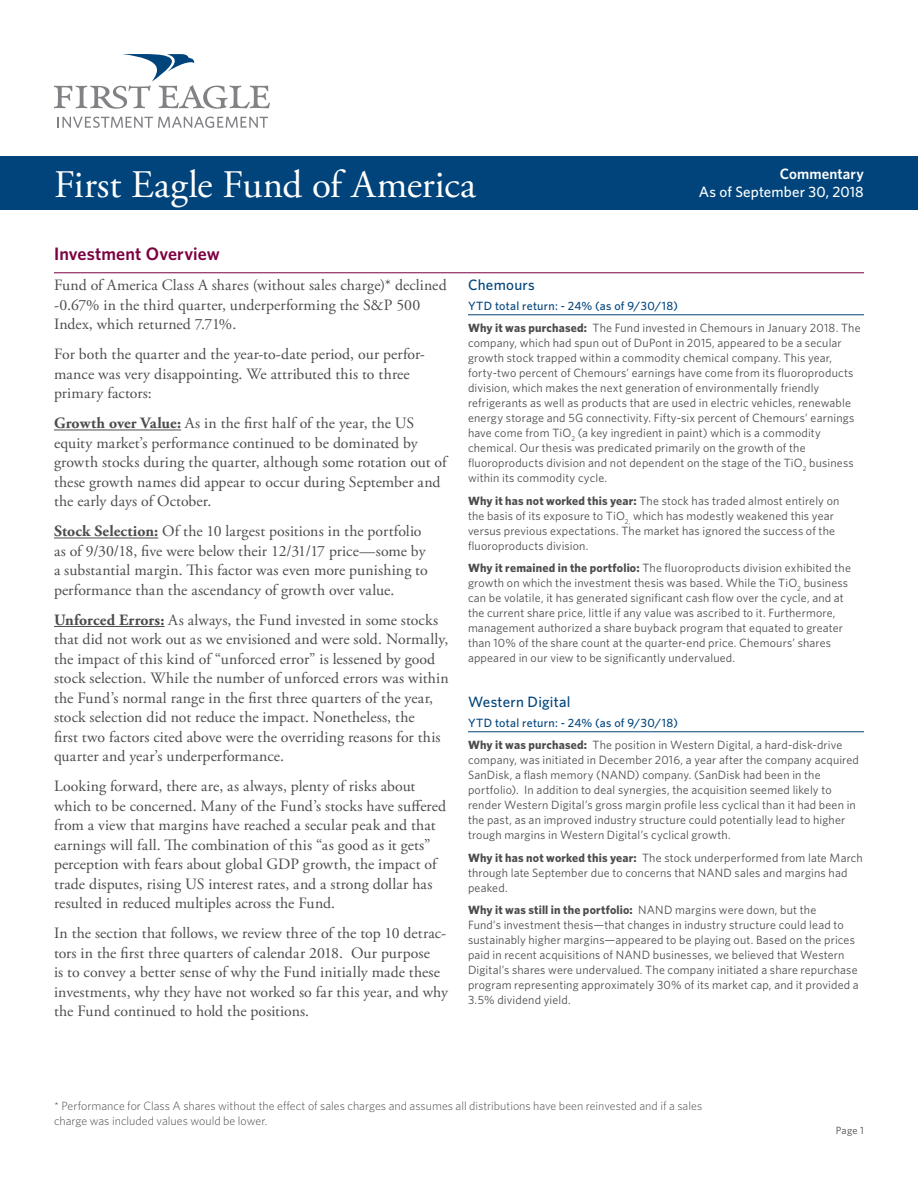
<style>
.page{position:relative;width:918px;height:1188px;background:#fff}
.page>*{position:absolute;margin:0;border:0;box-sizing:border-box;transform-origin:0 0}
.FE_title{font:39px "Adobe Garamond Pro";color:#fff}
.heading_1{font:600 18px "Whitney";letter-spacing:.01em;color:#7c0040}
.text{font:15.75px/19.5px "Adobe Garamond Pro";letter-spacing:.005em;color:#4b4c4d}
.stock_heading{font:500 15px "Whitney";letter-spacing:.015em;color:#00447b}
.FE_subtitle_date{font:500 15px "Whitney";letter-spacing:.01em;color:#fff}
.FE_subtitle_date-sem{font:600 15px "Whitney";letter-spacing:.01em;color:#fff}
.FEPortComp_table_hea{font:12px/15px "Whitney";letter-spacing:.015em;color:#4b4c4d}
.FE_footnote{font:300 12px/14.2px "Whitney";color:#4b4c4d}
.YTD_Stock_Heading{font:500 12px "Whitney";letter-spacing:.025em;color:#00447b}
.t1{font:10.5px "Whitney";color:#4b4c4d}
.s1{font-weight:700}
</style>
<div class="page">
<svg style="left:57px;top:117px;width:211px;height:11px"></svg>
<svg style="left:54px;top:54px;width:216px;height:55px"></svg>
<div style="left:0;top:156px;width:918px;height:54px;background:#00447b"></div>
<hr style="left:54px;top:272px;width:810px;height:1px;background:#7c0040">
<hr style="left:54px;top:430px;width:127px;height:1px;background:#4b4c4d">
<hr style="left:54px;top:538px;width:104px;height:1px;background:#4b4c4d">
<hr style="left:54px;top:626px;width:111px;height:1px;background:#4b4c4d">
<hr style="left:468px;top:314px;width:396px;height:1px;background:#00447b">
<hr style="left:468px;top:731px;width:396px;height:1px;background:#00447b">
<p class="FE_title" style="left:54px;top:161px;width:424px">First Eagle Fund of America</p>
<p class="FE_subtitle_date-sem" style="left:780px;top:163px;width:86px">Commentary</p>
<p class="FE_subtitle_date" style="left:699px;top:181px;width:166px">As of September 30, 2018</p>
<p class="heading_1" style="left:54px;top:242px;width:167px">Investment Overview</p>
<p class="text" style="left:54px;top:276px;width:394px">Fund of America Class A shares (without sales charge)* declined -0.67% in the third quarter, underperforming the S&amp;P 500<br>Index, which returned 7.71%.</p>
<p class="text" style="left:54px;top:345px;width:372px">For both the quarter and the year-to-date period, our perfor&shy;mance was very disappointing. We attributed this to three primary factors:</p>
<p class="text" style="left:54px;top:414px;width:394px"><span class="s1">Growth over Value:</span> As in the first half of the year, the US equity market’s performance continued to be dominated by growth stocks during the quarter, although some rotation out of these growth names did appear to occur during September and the early days of October.</p>
<p class="text" style="left:54px;top:522px;width:375px"><span class="s1">Stock Selection:</span> Of the 10 largest positions in the portfolio as of 9/30/18, five were below their 12/31/17 price—some by a substantial margin. This factor was even more punishing to performance than the ascendancy of growth over value.</p>
<p class="text" style="left:54px;top:611px;width:396px"><span class="s1">Unforced Errors:</span> As always, the Fund invested in some stocks that did not work out as we envisioned and were sold. Normally, the impact of this kind of “unforced error” is lessened by good stock selection. While the number of unforced errors was within the Fund’s normal range in the first three quarters of the year, stock selection did not reduce the impact. Nonetheless, the<br>first two factors cited above were the overriding reasons for this quarter and year’s underperformance.</p>
<p class="text" style="left:54px;top:777px;width:394px">Looking forward, there are, as always, plenty of risks about which to be concerned. Many of the Fund’s stocks have suffered from a view that margins have reached a secular peak and that earnings will fall. The combination of this “as good as it gets” perception with fears about global GDP growth, the impact of trade disputes, rising US interest rates, and a strong dollar has resulted in reduced multiples across the Fund.</p>
<p class="text" style="left:54px;top:924px;width:396px">In the section that follows, we review three of the top 10 detrac&shy;tors in the first three quarters of calendar 2018. Our purpose<br>is to convey a better sense of why the Fund initially made these investments, why they have not worked so far this year, and why the Fund continued to hold the positions.</p>
<p class="stock_heading" style="left:468px;top:275px;width:68px">Chemours</p>
<p class="YTD_Stock_Heading" style="left:468px;top:298px;width:211px">YTD total return: - 24% (as of 9/30/18)</p>
<p class="FEPortComp_table_hea" style="left:468px;top:320px;width:394px"><span class="s1">Why it was purchased:</span> The Fund invested in Chemours in January 2018. The company, which had spun out of DuPont in 2015, appeared to be a secular growth stock trapped within a commodity chemical company. This year, forty-two percent of Chemours’ earnings have come from its fluoroproducts division, which makes the next generation of environmentally friendly refrigerants as well as products that are used in electric vehicles, renewable energy storage and 5G connectivity. Fifty-six percent of Chemours’ earnings have come from TiO<sub>2</sub> (a key ingredient in paint) which is a commodity chemical. Our thesis was predicated primarily on the growth of the fluoroproducts division and not dependent on the stage of the TiO<sub>2</sub> business within its commodity cycle.</p>
<p class="FEPortComp_table_hea" style="left:468px;top:493px;width:373px"><span class="s1">Why it has not worked this year:</span> The stock has traded almost entirely on the basis of its exposure to TiO<sub>2,</sub> which has modestly weakened this year versus previous expectations. The market has ignored the success of the fluoroproducts division.</p>
<p class="FEPortComp_table_hea" style="left:468px;top:560px;width:384px"><span class="s1">Why it remained in the portfolio:</span> The fluoroproducts division exhibited the growth on which the investment thesis was based. While the TiO<sub>2</sub> business can be volatile, it has generated significant cash flow over the cycle, and at the current share price, little if any value was ascribed to it. Furthermore, management authorized a share buyback program that equated to greater than 10% of the share count at the quarter-end price. Chemours’ shares appeared in our view to be significantly undervalued.</p>
<p class="stock_heading" style="left:468px;top:692px;width:104px">Western Digital</p>
<p class="YTD_Stock_Heading" style="left:468px;top:715px;width:211px">YTD total return: - 24% (as of 9/30/18)</p>
<p class="FEPortComp_table_hea" style="left:468px;top:737px;width:393px"><span class="s1">Why it was purchased:</span> The position in Western Digital, a hard-disk-drive company, was initiated in December 2016, a year after the company acquired SanDisk, a flash memory (NAND) company. (SanDisk had been in the portfolio). In addition to deal synergies, the acquisition seemed likely to render Western Digital’s gross margin profile less cyclical than it had been in the past, as an improved industry structure could potentially lead to higher trough margins in Western Digital’s cyclical growth.</p>
<p class="FEPortComp_table_hea" style="left:468px;top:850px;width:396px"><span class="s1">Why it has not worked this year:</span> The stock underperformed from late March through late September due to concerns that NAND sales and margins had peaked.</p>
<p class="FEPortComp_table_hea" style="left:468px;top:902px;width:392px"><span class="s1">Why it was still in the portfolio:</span> NAND margins were down, but the<br>Fund’s investment thesis—that changes in industry structure could lead to sustainably higher margins—appeared to be playing out. Based on the prices paid in recent acquisitions of NAND businesses, we believed that Western Digital’s shares were undervalued. The company initiated a share repurchase program representing approximately 30% of its market cap, and it provided a 3.5% dividend yield.</p>
<p class="FE_footnote" style="left:54px;top:1099px;width:650px">* Performance for Class A shares without the effect of sales charges and assumes all distributions have been reinvested and if a sales charge was included values would be lower.</p>
<p class="t1" style="left:836px;top:1123px;width:30px">Page 1</p>
</div>
